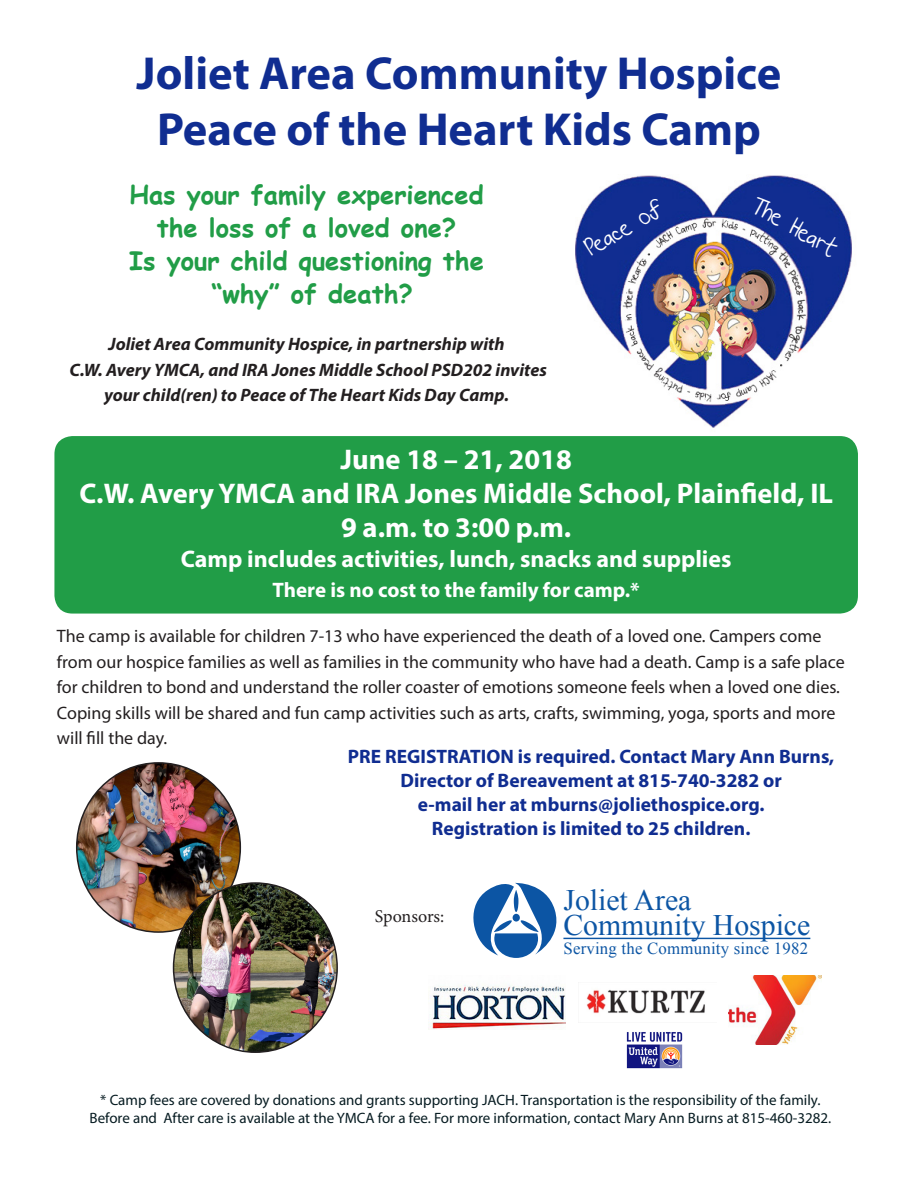
<style>
.page{position:relative;width:918px;height:1188px;background:#fff}
.page>*{position:absolute;margin:0;border:0;box-sizing:border-box;transform-origin:0 0}
.t1{font:700 46.5px "Myriad Pro";color:#102d91}
.t2{font:29.7px/25.2px "Times New Roman";color:#0c55a4}
.t3{font:700 28.5px "Myriad Pro";color:#fff}
.t4{font:700 25.5px/33px "Comic Sans MS";color:#219d47;text-align:center}
.t5{font:700 24px "Myriad Pro";color:#fff}
.t6{font:22.5px "Beautiful Every Time";color:#fff}
.t7{font:700 21px "Myriad Pro";color:#fff}
.t8{font:700 19.5px/24px "Myriad Pro";color:#102d91;text-align:center}
.t9{font:18px/25.5px "Myriad Pro";color:#231f20}
.t10{font:italic 700 18px/25.5px "Myriad Pro";color:#231f20;text-align:center}
.t11{font:18px "Minion Pro";letter-spacing:-.01em;color:#231f20}
.t12{font:16.8px "Times New Roman";letter-spacing:.015em;color:#0c55a4}
.t13{font:15px/18px "Myriad Pro";color:#061b21;text-align:center}
</style>
<div class="page">
<div style="left:54px;top:436px;width:804px;height:178px;background:#219d47;border-radius:18px"></div>
<img style="left:77px;top:763px;width:163px;height:169px">
<img style="left:174px;top:883px;width:163px;height:169px">
<img style="left:428px;top:984px;width:137px;height:46px">
<img style="left:586px;top:990px;width:119px;height:24px">
<img style="left:575px;top:175px;width:277px;height:253px">
<img style="left:626px;top:1032px;width:57px;height:37px">
<svg style="left:473px;top:882px;width:84px;height:76px"></svg>
<hr style="left:563px;top:938px;width:247px;height:1px;background:#0c55a4">
<img style="left:729px;top:975px;width:92px;height:70px">
<p class="t1" style="left:137px;top:43px;width:646px">Joliet Area Community Hospice</p>
<p class="t1" style="left:157px;top:99px;width:605px">Peace of the Heart Kids Camp</p>
<p class="t4" style="left:130px;top:177px;width:356px">Has your family experienced the loss of a loved one?</p>
<p class="t4" style="left:129px;top:243px;width:356px">Is your child questioning the “why” of death?</p>
<p class="t10" style="left:70px;top:331px;width:479px">Joliet Area Community Hospice, in partnership with<br>C.W. Avery YMCA, and IRA Jones Middle School PSD202 invites your child(ren) to Peace of The Heart Kids Day Camp.</p>
<p class="t6" style="left:580px;top:238px;width:84px;rotate:-30deg">Peace of</p>
<p class="t6" style="left:760px;top:192px;width:96px;rotate:30deg">The Heart</p>
<p class="t3" style="left:341px;top:441px;width:233px">June 18 – 21, 2018</p>
<p class="t3" style="left:79px;top:475px;width:755px">C.W. Avery YMCA and IRA Jones Middle School, Plainfield, IL</p>
<p class="t3" style="left:341px;top:509px;width:232px">9 a.m. to 3:00 p.m.</p>
<p class="t5" style="left:181px;top:543px;width:552px">Camp includes activities, lunch, snacks and supplies</p>
<p class="t7" style="left:273px;top:576px;width:369px">There is no cost to the family for camp.*</p>
<p class="t9" style="left:57px;top:623px;width:790px">The camp is available for children 7-13 who have experienced the death of a loved one. Campers come from our hospice families as well as families in the community who have had a death. Camp is a safe place for children to bond and understand the roller coaster of emotions someone feels when a loved one dies.<br>Coping skills will be shared and fun camp activities such as arts, crafts, swimming, yoga, sports and more will fill the day.</p>
<p class="t8" style="left:348px;top:744px;width:488px">PRE REGISTRATION is required. Contact Mary Ann Burns, Director of Bereavement at 815-740-3282 or<br>e-mail her at mburns@joliethospice.org.<br>Registration is limited to 25 children.</p>
<p class="t11" style="left:375px;top:905px;width:71px">Sponsors:</p>
<p class="t2" style="left:563px;top:887px;width:248px">Joliet Area<br>Community Hospice</p>
<p class="t12" style="left:563px;top:937px;width:246px">Serving the Community since 1982</p>
<p class="t13" style="left:90px;top:1091px;width:743px">* Camp fees are covered by donations and grants supporting JACH. Transportation is the responsibility of the family.<br>Before and After care is available at the YMCA for a fee. For more information, contact Mary Ann Burns at 815-460-3282.</p>
</div>
